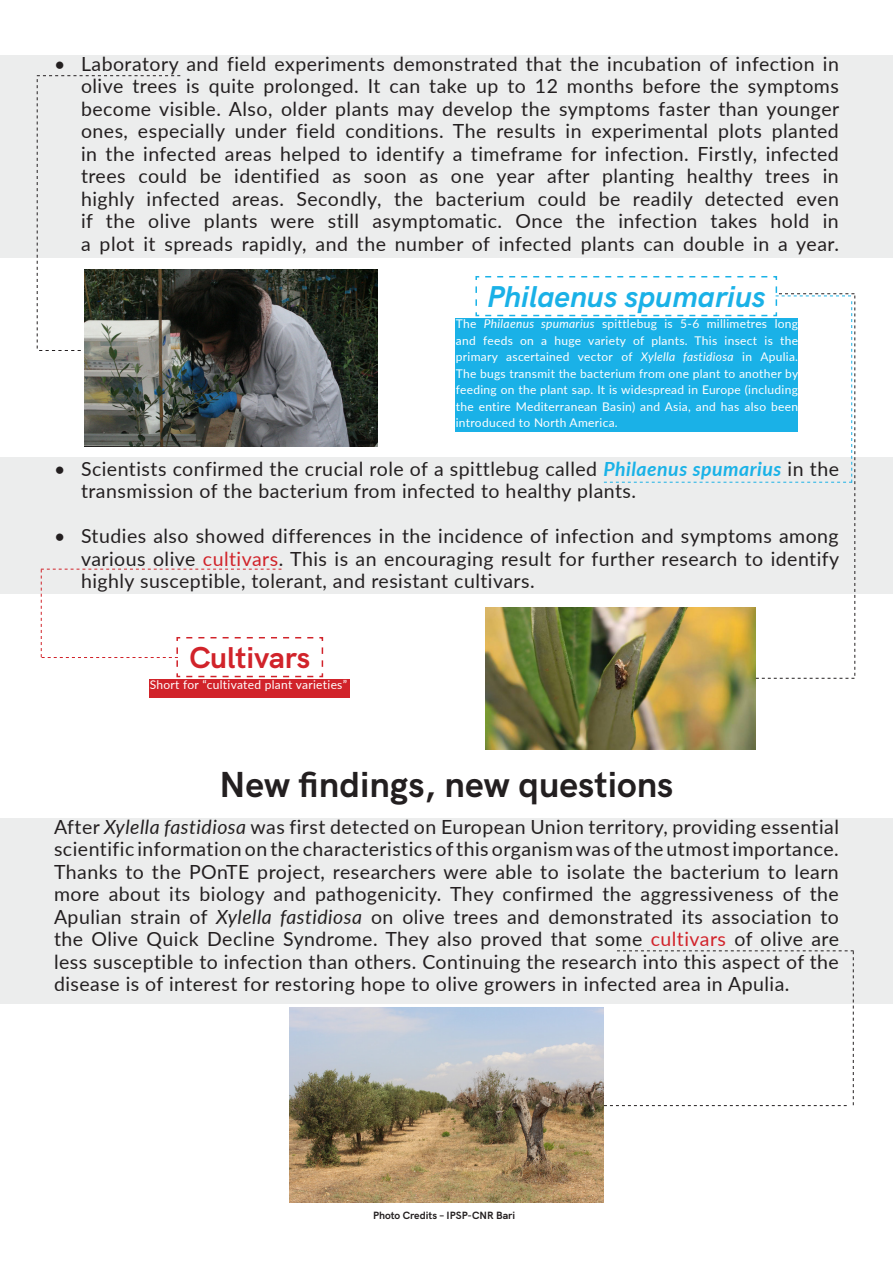
<style>
.page{position:relative;width:893px;height:1263px;background:#fff}
.page>*{position:absolute;margin:0;border:0;box-sizing:border-box;transform-origin:0 0}
.t1{font:700 36px "HK Grotesk";color:#231f20}
.t2{font:italic 700 30px "HK Grotesk";color:#1ab1e7}
.t3{font:700 30px "HK Grotesk";color:#d1232a}
.Normal_text{font:19.5px/22.5px "Lato";letter-spacing:.025em;color:#231f20;text-align:justify}
.Normal_text-2{font:12px/16.5px "Lato";letter-spacing:.025em;color:#fff;text-align:justify}
.t4{font:700 10.5px "HK Grotesk";color:#231f20}
.s1{font-style:italic}
.s2{font-weight:700;font-style:italic;color:#1ab2e7}
.s3{color:#d1232a}
</style>
<div class="page">
<div style="left:0;top:457px;width:893px;height:136px;background:#eceded"></div>
<div style="left:0;top:818px;width:893px;height:185px;background:#eceded"></div>
<div style="left:0;top:55px;width:893px;height:202px;background:#eceded"></div>
<img style="left:486px;top:679px;width:269px;height:70px">
<div style="left:456px;top:318px;width:342px;height:114px;background:#1ab1e7"></div>
<img style="left:289px;top:1008px;width:315px;height:194px">
<div style="left:150px;top:679px;width:200px;height:18px;background:#d1232a"></div>
<svg style="left:41px;top:569px;width:283px;height:109px"></svg>
<img style="left:84px;top:269px;width:293px;height:178px">
<svg style="left:37px;top:75px;width:143px;height:276px"></svg>
<svg style="left:604px;top:950px;width:250px;height:156px"></svg>
<svg style="left:475px;top:276px;width:380px;height:403px"></svg>
<p class="Normal_text" style="left:81px;top:51px;width:760px;text-indent:-27px">• Laboratory and field experiments demonstrated that the incubation of infection in olive trees is quite prolonged. It can take up to 12 months before the symptoms become visible. Also, older plants may develop the symptoms faster than younger ones, especially under field conditions. The results in experimental plots planted in the infected areas helped to identify a timeframe for infection. Firstly, infected trees could be identified as soon as one year after planting healthy trees in highly infected areas. Secondly, the bacterium could be readily detected even if the olive plants were still asymptomatic. Once the infection takes hold in a plot it spreads rapidly, and the number of infected plants can double in a year.</p>
<p class="t2" style="left:487px;top:273px;width:280px">Philaenus spumarius</p>
<p class="Normal_text-2" style="left:456px;top:315px;width:344px">The <span class="s1">Philaenus spumarius</span> spittlebug is 5-6 millimetres long and feeds on a huge variety of plants. This insect is the primary ascertained vector of <span class="s1">Xylella fastidiosa</span> in Apulia.<br>The bugs transmit the bacterium from one plant to another by feeding on the plant sap. It is widespread in Europe (including the entire Mediterranean Basin) and Asia, and has also been introduced to North America.</p>
<p class="Normal_text" style="left:81px;top:456px;width:759px;text-indent:-27px">• Scientists confirmed the crucial role of a spittlebug called <span class="s2">Philaenus spumarius</span> in the transmission of the bacterium from infected to healthy plants.</p>
<p class="Normal_text" style="left:81px;top:524px;width:760px;text-indent:-27px">• Studies also showed differences in the incidence of infection and symptoms among various olive <span class="s3">cultivars</span>. This is an encouraging result for further research to identify highly susceptible, tolerant, and resistant cultivars.</p>
<p class="t3" style="left:189px;top:635px;width:122px">Cultivars</p>
<p class="Normal_text-2" style="left:150px;top:676px;width:199px">Short for “cultivated plant varieties”</p>
<p class="t1" style="left:220px;top:757px;width:455px">New findings, new questions</p>
<p class="Normal_text" style="left:54px;top:814px;width:786px">After <span class="s1">Xylella fastidiosa</span> was first detected on European Union territory, providing essential</p>
<p class="Normal_text" style="left:54px;top:837px;width:786px">scientific information on the characteristics of this organism was of the utmost importance.</p>
<p class="Normal_text" style="left:54px;top:859px;width:786px">Thanks to the POnTE project, researchers were able to isolate the bacterium to learn more about its biology and pathogenicity. They confirmed the aggressiveness of the Apulian strain of <span class="s1">Xylella fastidiosa</span> on olive trees and demonstrated its association to the Olive Quick Decline Syndrome. They also proved that some <span class="s3">cultivars</span> of olive are less susceptible to infection than others. Continuing the research into this aspect of the disease is of interest for restoring hope to olive growers in infected area in Apulia.</p>
<p class="t4" style="left:373px;top:1208px;width:144px">Photo Credits – IPSP-CNR Bari</p>
</div>
